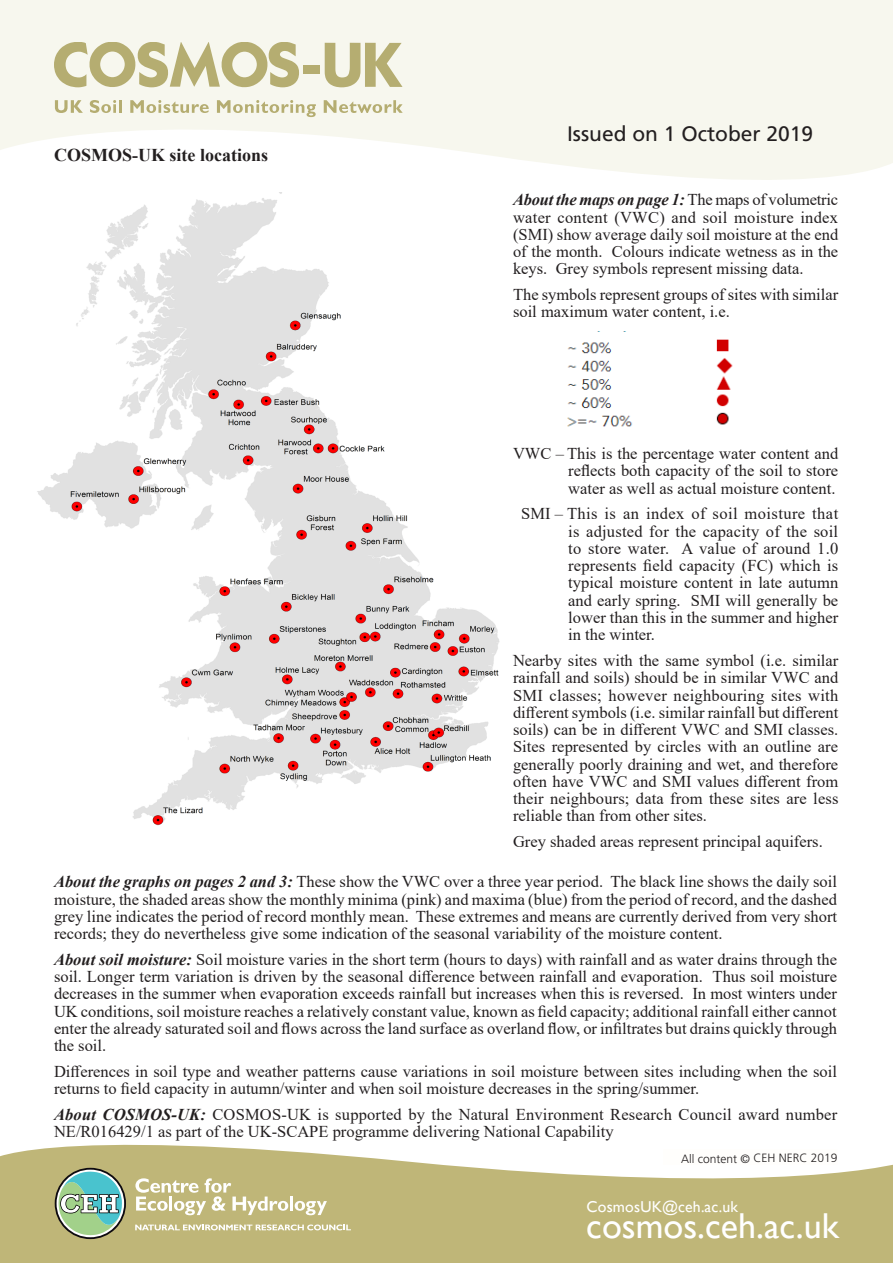
<style>
.page{position:relative;width:893px;height:1263px;background:#fff}
.page>*{position:absolute;margin:0;border:0;box-sizing:border-box;transform-origin:0 0}
.t1{font:36px "Gill Sans";color:#fff}
.t2{font:21px "Frutiger LT Std";color:#231f20}
.t3{font:700 18px "Times New Roman";color:#231f20}
.text_p1_top_bottom{font:16.5px/17.2px "Times New Roman";color:#231f20;text-align:justify}
.t4{font:15.75px "Gill Sans";letter-spacing:.01em;color:#fff}
.Met_Office_text{font:300 12px "Frutiger LT Std";color:#231f20}
.s1{font-weight:700;font-style:italic}
</style>
<div class="page">
<img style="left:37px;top:211px;width:463px;height:615px">
<svg style="left:0;top:1144px;width:893px;height:119px;background:#c8c18c"></svg>
<svg style="left:135px;top:1178px;width:153px;height:37px"></svg>
<hr style="left:290px;top:1196px;width:3px;height:14px;background:#fff">
<svg style="left:295px;top:1201px;width:32px;height:14px"></svg>
<svg style="left:135px;top:1224px;width:216px;height:6px"></svg>
<svg style="left:55px;top:1168px;width:71px;height:71px;background:#8fb69b"></svg>
<svg style="left:0;top:0;width:893px;height:211px;fill:#f7f7ee"></svg>
<div style="left:662px;top:1148px;width:176px;height:17px;background:#fffefc"></div>
<div style="left:54px;top:148px;width:225px;height:28px;background:#fff"></div>
<div style="left:303px;top:66px;width:16px;height:8px;background:#b5ad71"></div>
<svg style="left:325px;top:43px;width:77px;height:44px;background:#cfcba4"></svg>
<svg style="left:55px;top:100px;width:28px;height:13px"></svg>
<svg style="left:90px;top:100px;width:32px;height:13px"></svg>
<svg style="left:130px;top:100px;width:79px;height:13px"></svg>
<svg style="left:217px;top:100px;width:99px;height:17px;background:#e2e0c7"></svg>
<svg style="left:324px;top:100px;width:79px;height:13px"></svg>
<svg style="left:54px;top:42px;width:245px;height:45px;background:#d3ceaa"></svg>
<img style="left:567px;top:331px;width:166px;height:96px">
<p class="t3" style="left:54px;top:142px;width:216px">COSMOS-UK site locations</p>
<p class="t2" style="left:567px;top:121px;width:248px">Issued on 1 October 2019</p>
<p class="text_p1_top_bottom" style="left:513px;top:191px;width:327px"><span class="s1">About the maps on page 1:</span> The maps of volumetric water content (VWC) and soil moisture index (SMI) show average daily soil moisture at the end of the month. Colours indicate wetness as in the keys. Grey symbols represent missing data.</p>
<p class="text_p1_top_bottom" style="left:513px;top:285px;width:327px">The symbols represent groups of sites with similar soil maximum water content, i.e.</p>
<p class="text_p1_top_bottom" style="left:568px;top:444px;width:271px;text-indent:-55px">VWC – This is the percentage water content and reflects both capacity of the soil to store water as well as actual moisture content.</p>
<p class="text_p1_top_bottom" style="left:568px;top:505px;width:272px;text-indent:-47px">SMI – This is an index of soil moisture that is adjusted for the capacity of the soil to store water. A value of around 1.0 represents field capacity (FC) which is typical moisture content in late autumn and early spring. SMI will generally be lower than this in the summer and higher in the winter.</p>
<p class="text_p1_top_bottom" style="left:513px;top:651px;width:327px">Nearby sites with the same symbol (i.e. similar rainfall and soils) should be in similar VWC and SMI classes; however neighbouring sites with different symbols (i.e. similar rainfall but different soils) can be in different VWC and SMI classes.<br>Sites represented by circles with an outline are generally poorly draining and wet, and therefore often have VWC and SMI values different from their neighbours; data from these sites are less reliable than from other sites.</p>
<p class="text_p1_top_bottom" style="left:513px;top:832px;width:311px">Grey shaded areas represent principal aquifers.</p>
<p class="text_p1_top_bottom" style="left:54px;top:872px;width:785px"><span class="s1">About the graphs on pages 2 and 3:</span> These show the VWC over a three year period. The black line shows the daily soil moisture, the shaded areas show the monthly minima (pink) and maxima (blue) from the period of record, and the dashed grey line indicates the period of record monthly mean. These extremes and means are currently derived from very short records; they do nevertheless give some indication of the seasonal variability of the moisture content.</p>
<p class="text_p1_top_bottom" style="left:54px;top:950px;width:785px"><span class="s1">About soil moisture:</span> Soil moisture varies in the short term (hours to days) with rainfall and as water drains through the soil. Longer term variation is driven by the seasonal difference between rainfall and evaporation. Thus soil moisture decreases in the summer when evaporation exceeds rainfall but increases when this is reversed. In most winters under UK conditions, soil moisture reaches a relatively constant value, known as field capacity; additional rainfall either cannot enter the already saturated soil and flows across the land surface as overland flow, or infiltrates but drains quickly through the soil.</p>
<p class="text_p1_top_bottom" style="left:54px;top:1062px;width:784px">Differences in soil type and weather patterns cause variations in soil moisture between sites including when the soil returns to field capacity in autumn/winter and when soil moisture decreases in the spring/summer.</p>
<p class="text_p1_top_bottom" style="left:54px;top:1105px;width:785px"><span class="s1">About COSMOS-UK:</span> COSMOS-UK is supported by the Natural Environment Research Council award number<br>NE/R016429/1 as part of the UK-SCAPE programme delivering National Capability</p>
<p class="Met_Office_text" style="left:681px;top:1151px;width:158px">All content © CEH NERC 2019</p>
<p class="t4" style="left:587px;top:1197px;width:153px">CosmosUK@ceh.ac.uk</p>
<p class="t1" style="left:586px;top:1204px;width:254px">cosmos.ceh.ac.uk</p>
</div>
